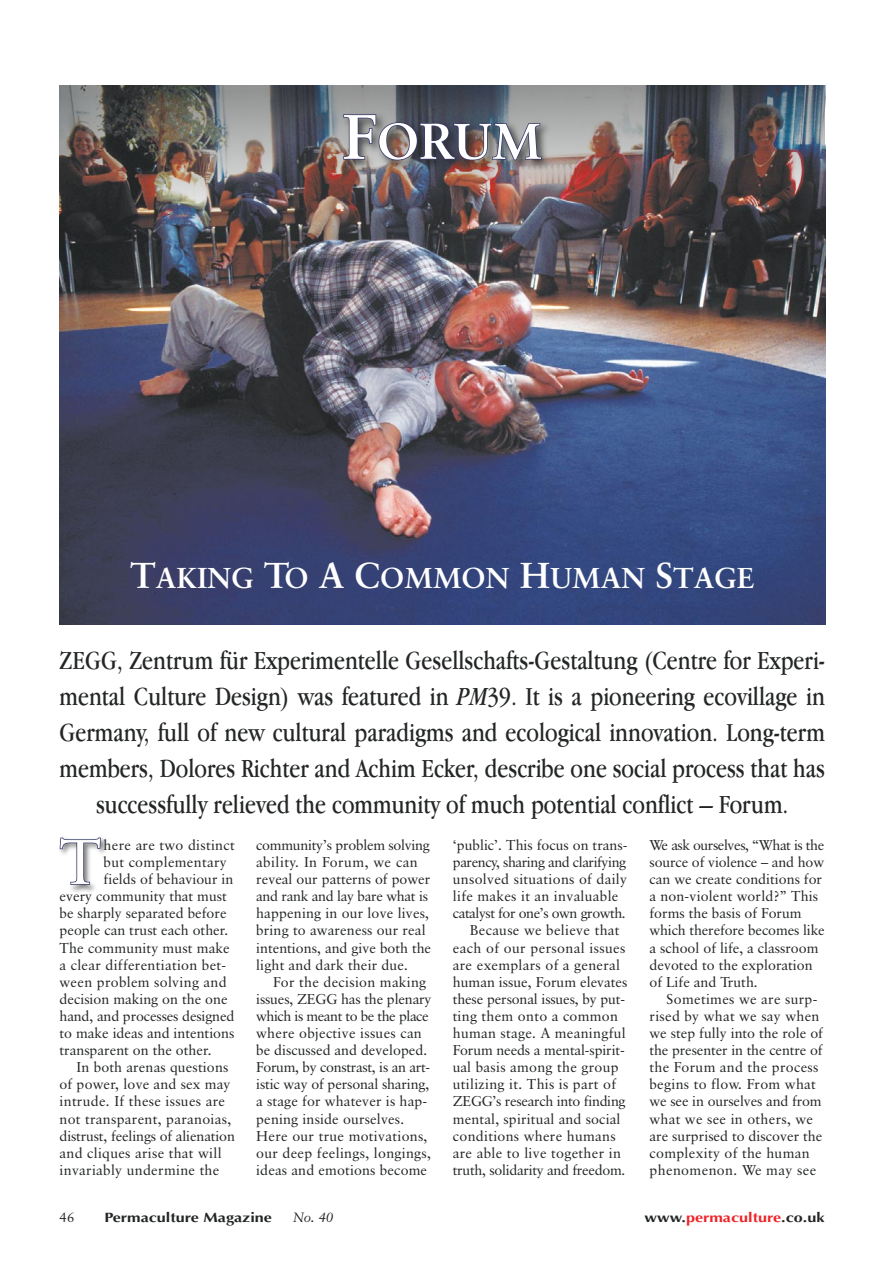
<style>
.page{position:relative;width:893px;height:1263px;background:#fff}
.page>*{position:absolute;margin:0;border:0;box-sizing:border-box;transform-origin:0 0}
.Body_Text_10_1{font:63.3px "Classical Garamond BT";color:#fff}
.Article_Title{font:700 50.4px "Classical Garamond BT";color:#fff}
.Article_Title-2{font:700 28.8px "Classical Garamond BT";color:#fff}
.Article_Standfirst{font:condensed 27px/36px "Garamond IT Cby BT";color:#242626;text-align:center}
.Body_Text_10_2{font:14.25px/17.1px "Classical Garamond BT";letter-spacing:.01em;color:#242626}
.Body_Text_10_1-2{font:14.25px "Classical Garamond BT";color:#242626}
.Body_Text_10_1-3{font:14.25px "Classical Garamond BT";letter-spacing:.02em;color:#242626}
.t1{font:700 13.5px "Optima";color:#ed2428;scale:1.2 1}
.t2{font:700 13.5px "Optima";color:#242626;scale:1.2 1}
.t3{font:italic 13.5px "Classical Garamond BT";color:#242626}
.t4{font:13.5px "Classical Garamond BT";color:#242626}
.s1{font-size:63px}
.s2{font-size:36px}
.s3{font-style:italic}
.s4{color:#242626}
</style>
<div class="page">
<img style="left:60px;top:235px;width:765px;height:390px">
<img style="left:60px;top:85px;width:765px;height:150px">
<div style="left:340px;top:110px;width:213px;height:63px;background:#242626;opacity:.75"></div>
<img style="left:342px;top:114px;width:200px;height:87px">
<div style="left:58px;top:836px;width:52px;height:58px;background:#242626;opacity:.6"></div>
<svg style="left:59px;top:837px;width:43px;height:49px"></svg>
<p class="Article_Title" style="left:342px;top:110px;width:201px"><span class="s1">F</span>ORUM</p>
<p class="Article_Title-2" style="left:130px;top:560px;width:625px"><span class="s2">T</span>AKING <span class="s2">T</span>O <span class="s2">A C</span>OMMON <span class="s2">H</span>UMAN <span class="s2">S</span>TAGE</p>
<p class="Article_Standfirst" style="left:60px;top:642px;width:767px">ZEGG, Zentrum für Experimentelle Gesellschafts-Gestaltung (Centre for Experi&shy;mental Culture Design) was featured in <span class="s3">PM</span>39. It is a pioneering ecovillage in Germany, full of new cultural paradigms and ecological innovation. Long-term members, Dolores Richter and Achim Ecker, describe one social process that has successfully relieved the community of much potential conflict – Forum.</p>
<p class="Body_Text_10_1-3" style="left:104px;top:836px;width:133px">here are two distinct</p>
<p class="Body_Text_10_1-3" style="left:104px;top:853px;width:125px">but complementary</p>
<p class="Body_Text_10_1-2" style="left:104px;top:870px;width:131px">fields of behaviour in</p>
<p class="Body_Text_10_1-2" style="left:60px;top:887px;width:169px">every community that must</p>
<p class="Body_Text_10_1-2" style="left:60px;top:905px;width:169px">be sharply separated before</p>
<p class="Body_Text_10_1-2" style="left:60px;top:922px;width:171px">people can trust each other.</p>
<p class="Body_Text_10_1-2" style="left:60px;top:939px;width:172px">The community must make</p>
<p class="Body_Text_10_1-3" style="left:60px;top:956px;width:168px">a clear differentiation bet-</p>
<p class="Body_Text_10_1-3" style="left:60px;top:973px;width:169px">ween problem solving and</p>
<p class="Body_Text_10_1-2" style="left:60px;top:990px;width:170px">decision making on the one</p>
<p class="Body_Text_10_1-2" style="left:60px;top:1007px;width:176px">hand, and processes designed</p>
<p class="Body_Text_10_1-2" style="left:60px;top:1024px;width:176px">to make ideas and intentions</p>
<p class="Body_Text_10_1-2" style="left:60px;top:1041px;width:154px">transparent on the other.</p>
<p class="Body_Text_10_2" style="left:60px;top:1058px;width:177px;text-indent:17px">In both arenas questions of power, love and sex may intrude. If these issues are not transparent, paranoias, distrust, feelings of alienation and cliques arise that will invariably undermine the</p>
<p class="Body_Text_10_1" style="left:60px;top:823px;width:44px">T</p>
<p class="Body_Text_10_2" style="left:256px;top:836px;width:177px">community’s problem solving ability. In Forum, we can reveal our patterns of power and rank and lay bare what is happening in our love lives, bring to awareness our real intentions, and give both the light and dark their due.</p>
<p class="Body_Text_10_2" style="left:256px;top:973px;width:177px;text-indent:17px">For the decision making issues, ZEGG has the plenary which is meant to be the place where objective issues can be discussed and developed.<br>Forum, by constrast, is an art&shy;istic way of personal sharing, a stage for whatever is hap&shy;pening inside ourselves.<br>Here our true motivations, our deep feelings, longings, ideas and emotions become</p>
<p class="Body_Text_10_2" style="left:453px;top:836px;width:176px">‘public’. This focus on trans&shy;parency, sharing and clarifying unsolved situations of daily life makes it an invaluable catalyst for one’s own growth.</p>
<p class="Body_Text_10_2" style="left:453px;top:922px;width:176px;text-indent:17px">Because we believe that each of our personal issues are exemplars of a general human issue, Forum elevates these personal issues, by put&shy;ting them onto a common human stage. A meaningful<br>Forum needs a mental-spirit&shy;ual basis among the group utilizing it. This is part of<br>ZEGG’s research into finding mental, spiritual and social conditions where humans are able to live together in truth, solidarity and freedom.</p>
<p class="Body_Text_10_2" style="left:650px;top:836px;width:177px">We ask ourselves, “What is the source of violence – and how can we create conditions for a non-violent world?” This forms the basis of Forum which therefore becomes like a school of life, a classroom devoted to the exploration of Life and Truth.</p>
<p class="Body_Text_10_2" style="left:650px;top:990px;width:175px;text-indent:17px">Sometimes we are surp&shy;rised by what we say when we step fully into the role of the presenter in the centre of the Forum and the process begins to flow. From what we see in ourselves and from what we see in others, we are surprised to discover the complexity of the human phenomenon. We may see</p>
<p class="t4" style="left:60px;top:1209px;width:17px">46</p>
<p class="t2" style="left:105px;top:1210px;width:141px">Permaculture Magazine</p>
<p class="t3" style="left:293px;top:1209px;width:42px">No. 40</p>
<p class="t1" style="left:645px;top:1209px;width:151px"><span class="s4">www.</span>permaculture<span class="s4">.co.uk</span></p>
</div>
